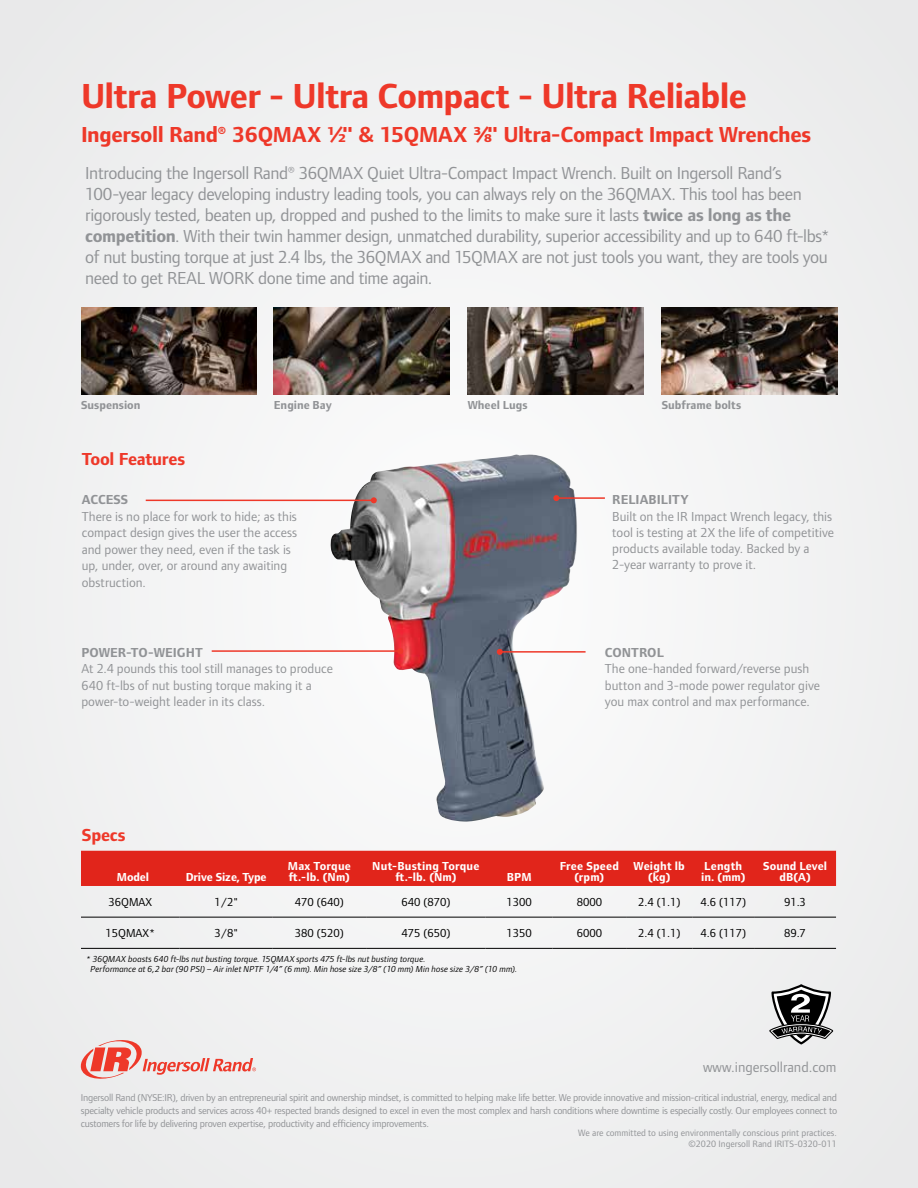
<style>
.page{position:relative;width:918px;height:1188px;background:#f1f1f1}
.page>*{position:absolute;margin:0;border:0;box-sizing:border-box;transform-origin:0 0}
.t1{font:700 36px "Foundry Form Sans";letter-spacing:-.02em;color:#ee3829}
.t2{font:700 22.5px "Foundry Form Sans";letter-spacing:-.015em;color:#ee3829}
.t3{font:18px/21px "Foundry Form Sans";letter-spacing:-.025em;color:#919396}
.t4{font:700 18px "Foundry Form Sans";letter-spacing:-.015em;color:#ee3829}
.t5{font:14.7px "Foundry Form Sans";color:#919396}
.t6{font:13.5px/16.5px "Foundry Form Sans";color:#919396}
.t7{font:700 13.5px "Foundry Form Sans";letter-spacing:.005em;color:#919396}
.t8{font:700 12px/10.5px "Foundry Form Sans";letter-spacing:.015em;color:#fff;text-align:center}
.t9{font:12px "Foundry Form Sans";color:#000}
.t10{font:700 12px "Foundry Form Sans";color:#919396}
.t11{font:700 12px "Foundry Form Sans";letter-spacing:-.01em;color:#fff}
.t12{font:10.35px/13.2px "Foundry Form Sans";letter-spacing:-.02em;color:#919396;text-align:justify}
.t13{font:9.6px/10.5px "Foundry Form Sans";color:#919396;text-align:right}
.t14{font:italic 9px/10.5px "Foundry Form Sans";letter-spacing:.01em;color:#000}
.s1{font-weight:700}
</style>
<div class="page">
<img style="left:274px;top:307px;width:175px;height:88px">
<img style="left:81px;top:307px;width:175px;height:88px">
<img style="left:662px;top:307px;width:175px;height:88px">
<img style="left:468px;top:307px;width:175px;height:88px">
<img style="left:330px;top:454px;width:247px;height:368px">
<hr style="left:212px;top:650px;width:188px;height:2px;background:#ee3829">
<svg style="left:397px;top:648px;width:6px;height:6px"></svg>
<hr style="left:556px;top:497px;width:49px;height:2px;background:#ee3829">
<svg style="left:553px;top:495px;width:6px;height:6px"></svg>
<hr style="left:500px;top:651px;width:86px;height:2px;background:#ee3829">
<svg style="left:497px;top:649px;width:6px;height:6px"></svg>
<hr style="left:146px;top:500px;width:228px;height:1px;background:#ee3829">
<svg style="left:371px;top:497px;width:6px;height:6px"></svg>
<svg style="left:769px;top:985px;width:64px;height:59px"></svg>
<div style="left:81px;top:851px;width:755px;height:35px;background:#e1251b"></div>
<hr style="left:81px;top:917px;width:99px;height:1px;background:#000">
<hr style="left:180px;top:917px;width:93px;height:1px;background:#000">
<hr style="left:273px;top:917px;width:93px;height:1px;background:#000">
<hr style="left:366px;top:917px;width:120px;height:1px;background:#000">
<hr style="left:486px;top:917px;width:67px;height:1px;background:#000">
<hr style="left:553px;top:917px;width:73px;height:1px;background:#000">
<hr style="left:626px;top:917px;width:66px;height:1px;background:#000">
<hr style="left:692px;top:917px;width:62px;height:1px;background:#000">
<hr style="left:754px;top:917px;width:82px;height:1px;background:#000">
<hr style="left:81px;top:948px;width:99px;height:1px;background:#000">
<hr style="left:180px;top:948px;width:93px;height:1px;background:#000">
<hr style="left:273px;top:948px;width:93px;height:1px;background:#000">
<hr style="left:366px;top:948px;width:120px;height:1px;background:#000">
<hr style="left:486px;top:948px;width:67px;height:1px;background:#000">
<hr style="left:553px;top:948px;width:73px;height:1px;background:#000">
<hr style="left:626px;top:948px;width:66px;height:1px;background:#000">
<hr style="left:692px;top:948px;width:62px;height:1px;background:#000">
<hr style="left:754px;top:948px;width:82px;height:1px;background:#000">
<svg style="left:80px;top:1040px;width:176px;height:39px"></svg>
<h1 class="t1" style="left:81px;top:75px;width:667px">Ultra Power - Ultra Compact - Ultra Reliable</h1>
<p class="t2" style="left:81px;top:121px;width:732px">Ingersoll Rand® 36QMAX 1/2" &amp; 15QMAX 3/8" Ultra-Compact Impact Wrenches</p>
<p class="t3" style="left:85px;top:162px;width:746px">Introducing the Ingersoll Rand® 36QMAX Quiet Ultra-Compact Impact Wrench. Built on Ingersoll Rand’s 100-year legacy developing industry leading tools, you can always rely on the 36QMAX. This tool has been rigorously tested, beaten up, dropped and pushed to the limits to make sure it lasts <span class="s1">twice as long as the competition</span>. With their twin hammer design, unmatched durability, superior accessibility and up to 640 ft-lbs* of nut busting torque at just 2.4 lbs, the 36QMAX and 15QMAX are not just tools you want, they are tools you need to get REAL WORK done time and time again.</p>
<p class="t10" style="left:81px;top:398px;width:61px">Suspension</p>
<p class="t10" style="left:274px;top:398px;width:59px">Engine Bay</p>
<p class="t10" style="left:468px;top:398px;width:62px">Wheel Lugs</p>
<p class="t10" style="left:662px;top:398px;width:81px">Subframe bolts</p>
<p class="t4" style="left:82px;top:449px;width:105px">Tool Features</p>
<p class="t7" style="left:82px;top:492px;width:48px">ACCESS</p>
<p class="t6" style="left:82px;top:508px;width:217px">There is no place for work to hide; as this compact design gives the user the access and power they need, even if the task is up, under, over, or around any awaiting obstruction.</p>
<p class="t7" style="left:81px;top:644px;width:123px">POWER-TO-WEIGHT</p>
<p class="t6" style="left:81px;top:660px;width:253px">At 2.4 pounds this tool still manages to produce<br>640 ft-lbs of nut busting torque making it a power-to-weight leader in its class.</p>
<p class="t7" style="left:612px;top:492px;width:78px">RELIABILITY</p>
<p class="t6" style="left:612px;top:508px;width:223px">Built on the IR Impact Wrench legacy, this tool is testing at 2X the life of competitive products available today. Backed by a 2-year warranty to prove it.</p>
<p class="t7" style="left:605px;top:644px;width:60px">CONTROL</p>
<p class="t6" style="left:605px;top:660px;width:217px">The one-handed forward/reverse push button and 3-mode power regulator give you max control and max performance.</p>
<p class="t4" style="left:82px;top:824px;width:45px">Specs</p>
<p class="t8" style="left:117px;top:872px;width:34px">Model</p>
<p class="t11" style="left:186px;top:870px;width:82px">Drive Size, Type</p>
<p class="t8" style="left:288px;top:861px;width:65px;text-align:left">Max Torque ft.-lb. (Nm)</p>
<p class="t8" style="left:372px;top:861px;width:109px">Nut-Busting Torque ft.-lb. (Nm)</p>
<p class="t8" style="left:507px;top:872px;width:27px">BPM</p>
<p class="t8" style="left:560px;top:861px;width:61px">Free Speed (rpm)</p>
<p class="t8" style="left:634px;top:861px;width:53px">Weight lb (kg)</p>
<p class="t8" style="left:701px;top:861px;width:46px;text-align:left">Length in. (mm)</p>
<p class="t8" style="left:763px;top:861px;width:65px">Sound Level dB(A)</p>
<p class="t9" style="left:108px;top:895px;width:45px">36QMAX</p>
<p class="t9" style="left:214px;top:895px;width:25px">1/2"</p>
<p class="t9" style="left:295px;top:895px;width:51px">470 (640)</p>
<p class="t9" style="left:401px;top:895px;width:51px">640 (870)</p>
<p class="t9" style="left:507px;top:895px;width:27px">1300</p>
<p class="t9" style="left:577px;top:895px;width:27px">8000</p>
<p class="t9" style="left:638px;top:895px;width:44px">2.4 (1.1)</p>
<p class="t9" style="left:700px;top:895px;width:47px">4.6 (117)</p>
<p class="t9" style="left:784px;top:895px;width:23px">91.3</p>
<p class="t9" style="left:105px;top:926px;width:51px">15QMAX*</p>
<p class="t9" style="left:214px;top:926px;width:25px">3/8"</p>
<p class="t9" style="left:295px;top:926px;width:51px">380 (520)</p>
<p class="t9" style="left:401px;top:926px;width:51px">475 (650)</p>
<p class="t9" style="left:507px;top:926px;width:27px">1350</p>
<p class="t9" style="left:577px;top:926px;width:27px">6000</p>
<p class="t9" style="left:638px;top:926px;width:44px">2.4 (1.1)</p>
<p class="t9" style="left:700px;top:926px;width:47px">4.6 (117)</p>
<p class="t9" style="left:784px;top:926px;width:23px">89.7</p>
<p class="t14" style="left:91px;top:954px;width:428px;text-indent:-4px">* 36QMAX boasts 640 ft-lbs nut busting torque. 15QMAX sports 475 ft-lbs nut busting torque.<br>Performance at 6,2 bar (90 PSI) – Air inlet NPTF 1/4” (6 mm). Min hose size 3/8” (10 mm) Min hose size 3/8” (10 mm).</p>
<p class="t5" style="left:703px;top:1059px;width:135px">www.ingersollrand.com</p>
<p class="t12" style="left:81px;top:1091px;width:758px">Ingersoll Rand (NYSE:IR), driven by an entrepreneurial spirit and ownership mindset, is committed to helping make life better. We provide innovative and mission-critical industrial, energy, medical and specialty vehicle products and services across 40+ respected brands designed to excel in even the most complex and harsh conditions where downtime is especially costly. Our employees connect to customers for life by delivering proven expertise, productivity and efficiency improvements.</p>
<p class="t13" style="left:578px;top:1128px;width:260px">We are committed to using environmentally conscious print practices. ©2020 Ingersoll Rand IRITS-0320-011</p>
</div>
